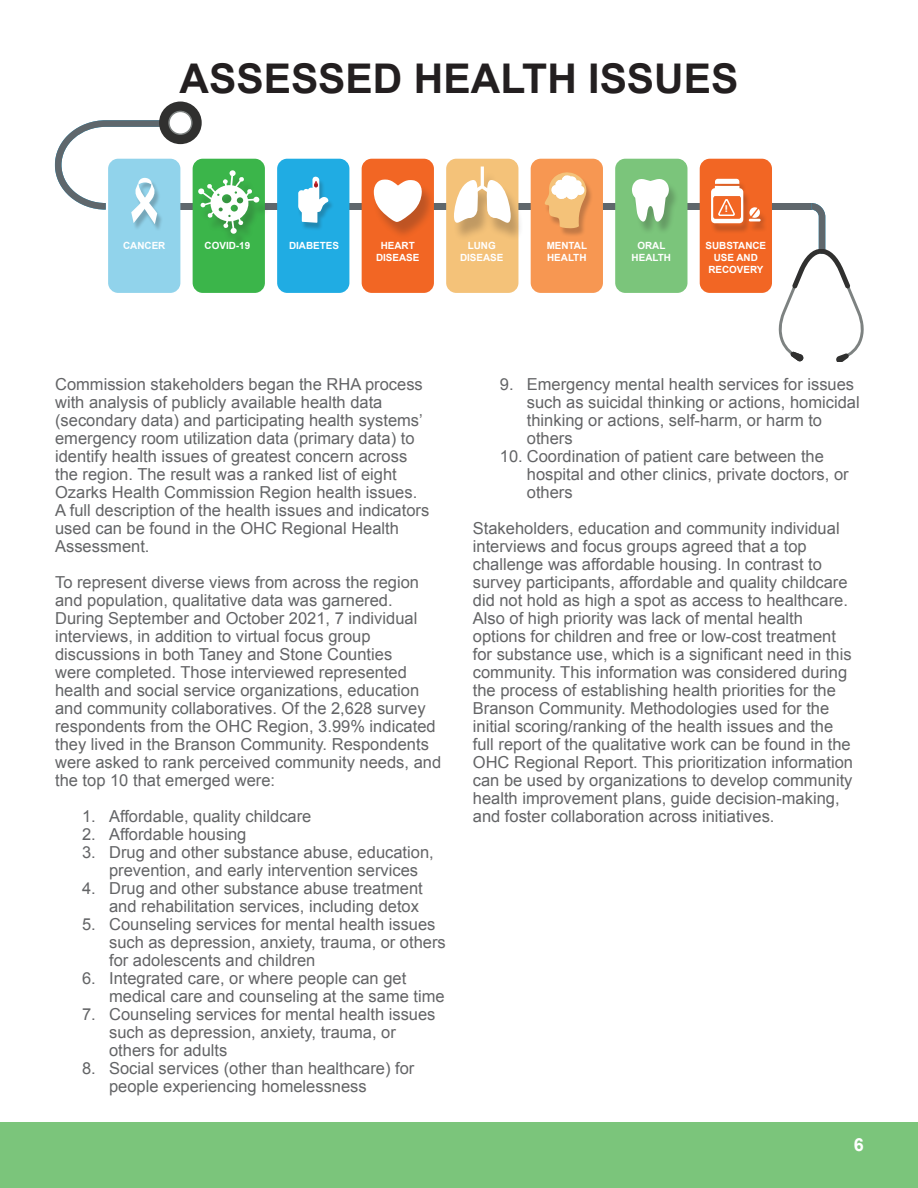
<style>
.page{position:relative;width:918px;height:1188px;background:#fff}
.page>*{position:absolute;margin:0;border:0;box-sizing:border-box;transform-origin:0 0}
.t1{font:700 40.95px "Arial";color:#231f20}
.t2{font:700 18px "Arial";color:#fff}
.t3{font:16.5px/18px "Arial";color:#636466}
.t4{font:700 9.9px/11.9px "Arial";color:#fff;text-align:center}
.t5{font:9px "Krungthep";color:#fff}
</style>
<div class="page">
<div style="left:0;top:1122px;width:918px;height:66px;background:#7bc57b"></div>
<div style="left:125px;top:203px;width:687px;height:7px;background:#5f676c"></div>
<svg style="left:779px;top:203px;width:85px;height:159px"></svg>
<div style="left:159px;top:102px;width:43px;height:42px;background:#30302f;border-radius:50%"></div>
<svg style="left:169px;top:111px;width:23px;height:23px"></svg>
<div style="left:168px;top:111px;width:25px;height:24px;border:1px solid #7d8281;border-radius:50%"></div>
<div style="left:193px;top:159px;width:72px;height:134px;background:#3bb54a;border-radius:10px"></div>
<div style="left:198px;top:174px;width:72px;height:74px;background:#231f20;opacity:.25"></div>
<div style="left:615px;top:159px;width:72px;height:134px;background:#7bc57b;border-radius:10px"></div>
<div style="left:631px;top:182px;width:48px;height:53px;background:#231f20;opacity:.25"></div>
<svg style="left:632px;top:179px;width:37px;height:43px;background:#d6e8d6"></svg>
<div style="left:362px;top:159px;width:72px;height:134px;background:#f26624;border-radius:10px"></div>
<div style="left:373px;top:183px;width:62px;height:56px;background:#231f20;opacity:.25"></div>
<svg style="left:374px;top:180px;width:48px;height:42px;background:#f4d5c6"></svg>
<div style="left:446px;top:159px;width:72px;height:134px;background:#f4c279;border-radius:10px"></div>
<div style="left:453px;top:171px;width:71px;height:70px;background:#231f20;opacity:.25"></div>
<svg style="left:453px;top:167px;width:60px;height:56px"></svg>
<div style="left:531px;top:159px;width:72px;height:134px;background:#f79752;border-radius:10px"></div>
<div style="left:544px;top:174px;width:50px;height:64px;background:#231f20;opacity:.25"></div>
<svg style="left:545px;top:172px;width:41px;height:56px"></svg>
<div style="left:277px;top:159px;width:72px;height:134px;background:#20ace3;border-radius:10px"></div>
<div style="left:298px;top:179px;width:37px;height:52px;background:#231f20;opacity:.25"></div>
<svg style="left:298px;top:177px;width:30px;height:46px"></svg>
<div style="left:108px;top:159px;width:72px;height:134px;background:#91d3eb;border-radius:10px"></div>
<svg style="left:55px;top:120px;width:204px;height:114px"></svg>
<div style="left:700px;top:159px;width:72px;height:134px;background:#f26624;border-radius:10px"></div>
<div style="left:711px;top:181px;width:57px;height:53px;background:#231f20;opacity:.25"></div>
<svg style="left:749px;top:207px;width:12px;height:14px"></svg>
<svg style="left:711px;top:179px;width:32px;height:44px"></svg>
<p class="t1" style="left:179px;top:51px;width:560px">ASSESSED HEALTH ISSUES</p>
<p class="t4" style="left:123px;top:240px;width:44px">CANCER</p>
<p class="t4" style="left:289px;top:240px;width:51px">DIABETES</p>
<p class="t4" style="left:205px;top:240px;width:47px">COVID-19</p>
<p class="t4" style="left:632px;top:240px;width:41px">ORAL<br>HEALTH</p>
<p class="t4" style="left:376px;top:240px;width:45px">HEART<br>DISEASE</p>
<p class="t4" style="left:460px;top:240px;width:45px">LUNG<br>DISEASE</p>
<p class="t4" style="left:547px;top:240px;width:42px;text-align:left">MENTAL<br>HEALTH</p>
<p class="t5" style="left:724px;top:203px;width:6px">!</p>
<p class="t4" style="left:705px;top:240px;width:62px">SUBSTANCE<br>USE AND<br>RECOVERY</p>
<p class="t3" style="left:55px;top:375px;width:376px">Commission stakeholders began the RHA process with analysis of publicly available health data (secondary data) and participating health systems’ emergency room utilization data (primary data) to identify health issues of greatest concern across the region. The result was a ranked list of eight Ozarks Health Commission Region health issues.<br>A full description of the health issues and indicators used can be found in the OHC Regional Health Assessment.</p>
<p class="t3" style="left:55px;top:573px;width:388px">To represent diverse views from across the region and population, qualitative data was garnered.<br>During September and October 2021, 7 individual interviews, in addition to virtual focus group discussions in both Taney and Stone Counties<br>were completed. Those interviewed represented health and social service organizations, education and community collaboratives. Of the 2,628 survey respondents from the OHC Region, 3.99% indicated they lived in the Branson Community. Respondents were asked to rank perceived community needs, and the top 10 that emerged were:</p>
<p class="t3" style="left:82px;top:807px;width:231px">1. Affordable, quality childcare</p>
<p class="t3" style="left:82px;top:825px;width:166px">2. Affordable housing</p>
<p class="t3" style="left:109px;top:843px;width:326px;text-indent:-27px">3. Drug and other substance abuse, education, prevention, and early intervention services</p>
<p class="t3" style="left:82px;top:879px;width:342px;text-align:right">4. Drug and other substance abuse treatment and rehabilitation services, including detox</p>
<p class="t3" style="left:109px;top:915px;width:338px;text-indent:-27px">5. Counseling services for mental health issues such as depression, anxiety, trauma, or others for adolescents and children</p>
<p class="t3" style="left:109px;top:969px;width:337px;text-indent:-27px">6. Integrated care, or where people can get medical care and counseling at the same time</p>
<p class="t3" style="left:109px;top:1005px;width:328px;text-indent:-27px">7. Counseling services for mental health issues such as depression, anxiety, trauma, or others for adults</p>
<p class="t3" style="left:109px;top:1059px;width:307px;text-indent:-27px">8. Social services (other than healthcare) for people experiencing homelessness</p>
<p class="t3" style="left:527px;top:375px;width:334px;text-indent:-27px">9. Emergency mental health services for issues such as suicidal thinking or actions, homicidal thinking or actions, self-harm, or harm to others</p>
<p class="t3" style="left:527px;top:447px;width:323px;text-indent:-27px">10. Coordination of patient care between the hospital and other clinics, private doctors, or others</p>
<p class="t3" style="left:473px;top:519px;width:382px">Stakeholders, education and community individual interviews and focus groups agreed that a top challenge was affordable housing. In contrast to survey participants, affordable and quality childcare did not hold as high a spot as access to healthcare.<br>Also of high priority was lack of mental health options for children and free or low-cost treatment for substance use, which is a significant need in this community. This information was considered during the process of establishing health priorities for the Branson Community. Methodologies used for the initial scoring/ranking of the health issues and the full report of the qualitative work can be found in the OHC Regional Report. This prioritization information can be used by organizations to develop community health improvement plans, guide decision-making, and foster collaboration across initiatives.</p>
<p class="t2" style="left:854px;top:1132px;width:12px">6</p>
</div>
